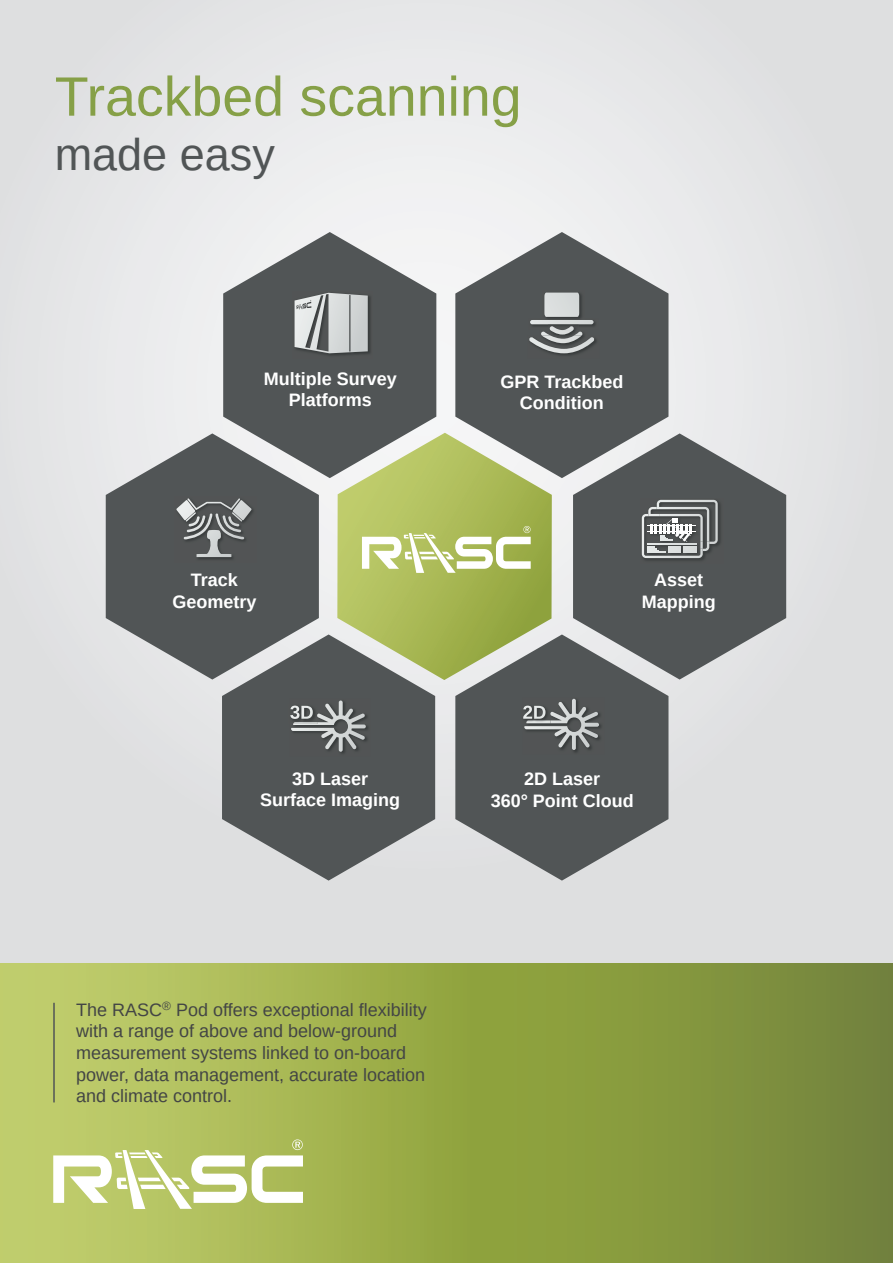
<style>
.page{position:relative;width:893px;height:1263px;background:#fff}
.page>*{position:absolute;margin:0;border:0;box-sizing:border-box;transform-origin:0 0}
.t1{font:55.5px "Arimo";color:#86a047}
.t2{font:45px "Arimo";color:#515556}
.t3{font:18px/21.6px "Arimo";color:#434545}
.t4{font:700 18px "Arimo";color:#fff}
</style>
<div class="page">
<div style="left:0;top:0;width:893px;height:963px;background:#e2e3e4"></div>
<div style="left:0;top:963px;width:893px;height:300px;background:linear-gradient(to right,#c3d168,#6f8231)"></div>
<svg style="left:223px;top:232px;width:213px;height:246px;background:#6e7172"></svg>
<svg style="left:455px;top:232px;width:213px;height:246px;background:#6d7071"></svg>
<svg style="left:455px;top:634px;width:213px;height:247px;fill:#515556"></svg>
<svg style="left:222px;top:634px;width:213px;height:247px;fill:#515556"></svg>
<svg style="left:573px;top:433px;width:213px;height:246px;fill:#515556"></svg>
<svg style="left:106px;top:433px;width:213px;height:246px;fill:#515556"></svg>
<svg style="left:337px;top:433px;width:215px;height:247px;background:#aab671"></svg>
<hr style="left:53px;top:1003px;width:2px;height:99px;background:#515556">
<svg style="left:362px;top:526px;width:169px;height:47px;background:#c9d393"></svg>
<svg style="left:53px;top:1139px;width:250px;height:70px"></svg>
<img style="left:543px;top:291px;width:41px;height:27px">
<svg style="left:544px;top:293px;width:35px;height:24px"></svg>
<img style="left:528px;top:318px;width:71px;height:11px">
<hr style="left:530px;top:320px;width:64px;height:4px;background:#dbdede;border-radius:2px">
<img style="left:548px;top:325px;width:31px;height:1px">
<img style="left:528px;top:336px;width:71px;height:22px">
<svg style="left:529px;top:326px;width:65px;height:27px"></svg>
<img style="left:523px;top:697px;width:81px;height:58px">
<svg style="left:522px;top:699px;width:77px;height:51px"></svg>
<img style="left:289px;top:699px;width:82px;height:57px">
<svg style="left:289px;top:700px;width:77px;height:52px"></svg>
<img style="left:175px;top:497px;width:82px;height:65px">
<svg style="left:176px;top:498px;width:76px;height:59px"></svg>
<img style="left:293px;top:291px;width:80px;height:67px">
<svg style="left:295px;top:293px;width:73px;height:60px"></svg>
<img style="left:640px;top:498px;width:83px;height:65px">
<svg style="left:642px;top:500px;width:76px;height:58px"></svg>
<p class="t1" style="left:55px;top:61px;width:468px">Trackbed scanning</p>
<p class="t2" style="left:55px;top:126px;width:222px">made easy</p>
<p class="t4" style="left:264px;top:366px;width:135px">Multiple Survey</p>
<p class="t4" style="left:289px;top:388px;width:85px">Platforms</p>
<p class="t4" style="left:500px;top:369px;width:125px">GPR Trackbed</p>
<p class="t4" style="left:520px;top:391px;width:85px">Condition</p>
<p class="t4" style="left:191px;top:567px;width:49px">Track</p>
<p class="t4" style="left:172px;top:589px;width:86px">Geometry</p>
<p class="t4" style="left:654px;top:567px;width:51px">Asset</p>
<p class="t4" style="left:642px;top:589px;width:75px">Mapping</p>
<p class="t4" style="left:292px;top:766px;width:78px">3D Laser</p>
<p class="t4" style="left:260px;top:788px;width:142px">Surface Imaging</p>
<p class="t4" style="left:524px;top:766px;width:78px">2D Laser</p>
<p class="t4" style="left:491px;top:788px;width:145px">360° Point Cloud</p>
<p class="t3" style="left:76px;top:999px;width:352px">The RASC<sup>®</sup> Pod offers exceptional flexibility with a range of above and below-ground measurement systems linked to on-board power, data management, accurate location and climate control.</p>
</div>
